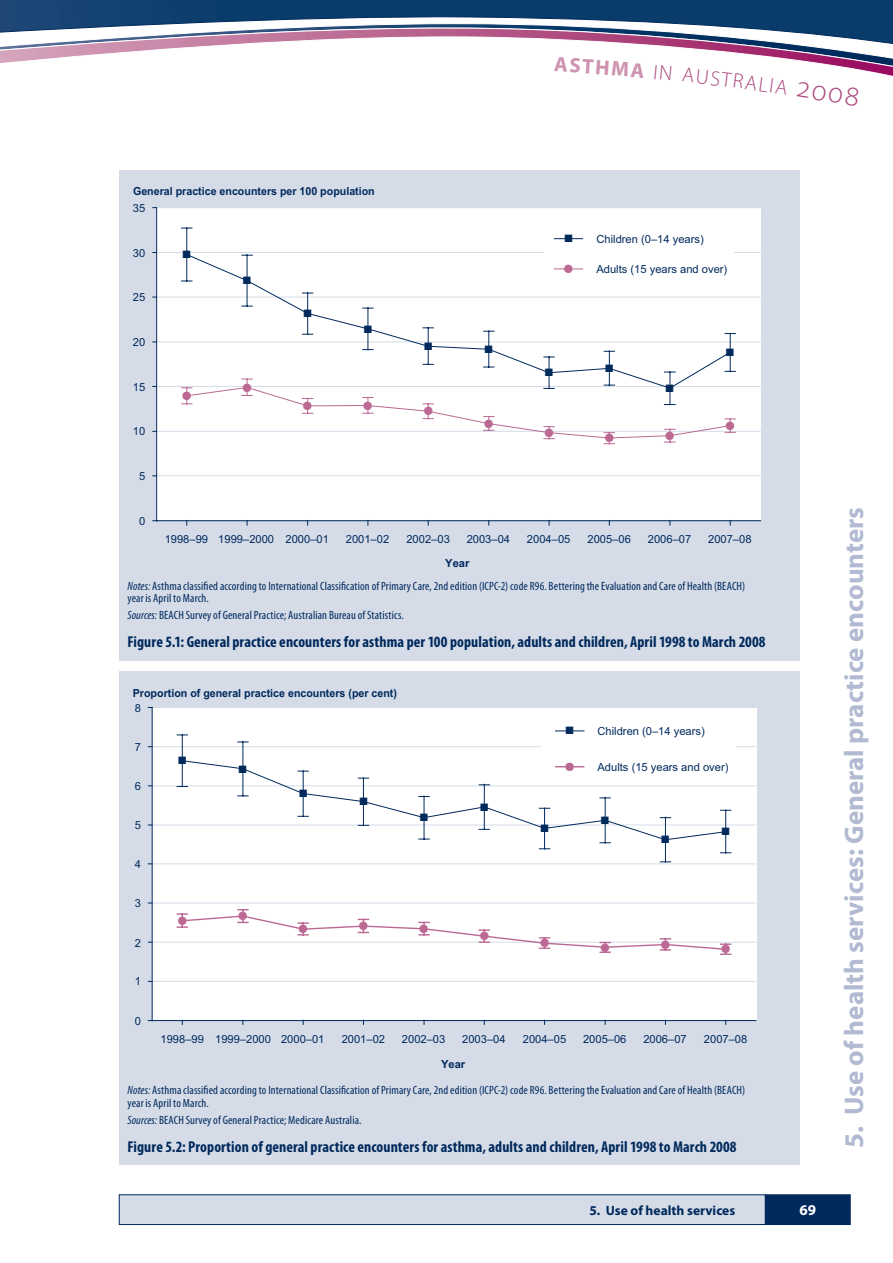
<style>
.page{position:relative;width:893px;height:1263px;background:#fff}
.page>*{position:absolute;margin:0;border:0;box-sizing:border-box;transform-origin:0 0}
.t1{font:700 27px "Myriad Pro";color:#b1bad2}
.t2{font:300 21px "Myriad Pro";color:#ad497e}
.t3{font:700 condensed 15.75px "Myriad Pro";letter-spacing:.005em;color:#00295c}
.t4{font:700 15px "Myriad Pro";color:#fff}
.t5{font:700 13.5px "Myriad Pro";color:#00295c}
.t6{font:condensed 12px/12.8px "Myriad Pro";letter-spacing:.01em;color:#00295c}
.t7{font:11.1px "Arial";color:#00295c}
.t8{font:700 11.1px "Arial";color:#00295c;scale:.96 1}
.t9{font:700 11.1px "Arial";color:#00295c}
.s1{font-style:italic}
</style>
<div class="page">
<img style="left:0;top:0;width:893px;height:14px">
<div style="left:766px;top:1195px;width:84px;height:29px;background:#00295c"></div>
<div style="left:765px;top:1194px;width:85px;height:31px;border:1px solid #00295c"></div>
<div style="left:119px;top:1195px;width:646px;height:29px;background:#d5dce8"></div>
<div style="left:119px;top:1194px;width:646px;height:31px;border:1px solid #00295c"></div>
<div style="left:119px;top:170px;width:680px;height:490px;background:#d5dce8"></div>
<div style="left:155px;top:207px;width:606px;height:315px;background:#fff"></div>
<div style="left:544px;top:221px;width:190px;height:67px;background:#fff"></div>
<div style="left:119px;top:671px;width:680px;height:493px;background:#d5dce8"></div>
<div style="left:151px;top:706px;width:605px;height:316px;background:#fff"></div>
<div style="left:541px;top:718px;width:195px;height:58px;background:#fff"></div>
<svg style="left:183px;top:251px;width:7px;height:7px"></svg>
<svg style="left:243px;top:277px;width:8px;height:7px"></svg>
<svg style="left:304px;top:310px;width:7px;height:7px"></svg>
<svg style="left:364px;top:325px;width:8px;height:8px"></svg>
<svg style="left:425px;top:342px;width:7px;height:8px"></svg>
<svg style="left:485px;top:345px;width:7px;height:8px"></svg>
<svg style="left:726px;top:349px;width:8px;height:7px"></svg>
<svg style="left:180px;top:365px;width:557px;height:80px;background:#faf9fa"></svg>
<svg style="left:554px;top:238px;width:29px;height:2px"></svg>
<svg style="left:554px;top:268px;width:29px;height:2px"></svg>
<svg style="left:179px;top:757px;width:7px;height:7px"></svg>
<svg style="left:239px;top:765px;width:7px;height:8px"></svg>
<svg style="left:299px;top:790px;width:8px;height:7px"></svg>
<svg style="left:360px;top:798px;width:7px;height:7px"></svg>
<svg style="left:420px;top:814px;width:8px;height:7px"></svg>
<svg style="left:481px;top:803px;width:7px;height:8px"></svg>
<svg style="left:541px;top:825px;width:7px;height:7px"></svg>
<svg style="left:601px;top:816px;width:8px;height:8px"></svg>
<svg style="left:662px;top:836px;width:7px;height:7px"></svg>
<svg style="left:722px;top:828px;width:7px;height:7px"></svg>
<svg style="left:175px;top:908px;width:558px;height:48px;background:#fbf7f9"></svg>
<svg style="left:555px;top:730px;width:29px;height:2px"></svg>
<svg style="left:555px;top:766px;width:29px;height:2px"></svg>
<svg style="left:0;top:14px;width:893px;height:63px"></svg>
<h2 class="t2" style="left:747px;top:69px;width:44px;rotate:8deg">alia</h2>
<p class="t8" style="left:133px;top:184px;width:253px">General practice encounters per 100 population</p>
<p class="t7" style="left:133px;top:201px;width:14px">35</p>
<p class="t7" style="left:133px;top:245px;width:14px">30</p>
<p class="t7" style="left:133px;top:290px;width:14px">25</p>
<p class="t7" style="left:133px;top:335px;width:14px">20</p>
<p class="t7" style="left:133px;top:380px;width:14px">15</p>
<p class="t7" style="left:133px;top:424px;width:14px">10</p>
<p class="t7" style="left:139px;top:469px;width:8px">5</p>
<p class="t7" style="left:139px;top:514px;width:8px">0</p>
<p class="t7" style="left:596px;top:231px;width:109px">Children (0–14 years)</p>
<p class="t7" style="left:596px;top:262px;width:132px">Adults (15 years and over)</p>
<p class="t7" style="left:165px;top:532px;width:166px">1998–99 1999–2000 2000–01</p>
<p class="t7" style="left:346px;top:532px;width:45px">2001–02</p>
<p class="t7" style="left:406px;top:532px;width:45px">2002–03</p>
<p class="t7" style="left:467px;top:532px;width:45px">2003–04</p>
<p class="t7" style="left:527px;top:532px;width:45px">2004–05</p>
<p class="t7" style="left:588px;top:532px;width:45px">2005–06</p>
<p class="t7" style="left:648px;top:532px;width:45px">2006–07</p>
<p class="t7" style="left:708px;top:532px;width:45px">2007–08</p>
<p class="t9" style="left:445px;top:556px;width:26px">Year</p>
<p class="t6" style="left:128px;top:579px;width:619px"><span class="s1">Notes:</span> Asthma classified according to International Classification of Primary Care, 2nd edition (ICPC-2) code R96. Bettering the Evaluation and Care of Health (BEACH) year is April to March.</p>
<p class="t6" style="left:128px;top:609px;width:278px"><span class="s1">Sources:</span> BEACH Survey of General Practice; Australian Bureau of Statistics.</p>
<h3 class="t3" style="left:128px;top:632px;width:639px">Figure 5.1: General practice encounters for asthma per 100 population, adults and children, April 1998 to March 2008</h3>
<p class="t8" style="left:133px;top:686px;width:277px">Proportion of general practice encounters (per cent)</p>
<p class="t7" style="left:135px;top:701px;width:8px">8</p>
<p class="t7" style="left:135px;top:740px;width:8px">7</p>
<p class="t7" style="left:135px;top:779px;width:8px">6</p>
<p class="t7" style="left:135px;top:818px;width:8px">5</p>
<p class="t7" style="left:135px;top:857px;width:8px">4</p>
<p class="t7" style="left:135px;top:896px;width:8px">3</p>
<p class="t7" style="left:135px;top:935px;width:8px">2</p>
<p class="t7" style="left:135px;top:974px;width:8px">1</p>
<p class="t7" style="left:135px;top:1013px;width:8px">0</p>
<p class="t7" style="left:597px;top:724px;width:109px">Children (0–14 years)</p>
<p class="t7" style="left:597px;top:760px;width:132px">Adults (15 years and over)</p>
<p class="t7" style="left:161px;top:1032px;width:165px">1998–99 1999–2000 2000–01</p>
<p class="t7" style="left:342px;top:1032px;width:45px">2001–02</p>
<p class="t7" style="left:402px;top:1032px;width:45px">2002–03</p>
<p class="t7" style="left:462px;top:1032px;width:45px">2003–04</p>
<p class="t7" style="left:523px;top:1032px;width:45px">2004–05</p>
<p class="t7" style="left:583px;top:1032px;width:45px">2005–06</p>
<p class="t7" style="left:643px;top:1032px;width:45px">2006–07</p>
<p class="t7" style="left:704px;top:1032px;width:45px">2007–08</p>
<p class="t9" style="left:441px;top:1057px;width:26px">Year</p>
<p class="t6" style="left:128px;top:1083px;width:619px"><span class="s1">Notes:</span> Asthma classified according to International Classification of Primary Care, 2nd edition (ICPC-2) code R96. Bettering the Evaluation and Care of Health (BEACH) year is April to March.</p>
<p class="t6" style="left:128px;top:1113px;width:235px"><span class="s1">Sources:</span> BEACH Survey of General Practice; Medicare Australia.</p>
<h3 class="t3" style="left:128px;top:1136px;width:610px">Figure 5.2: Proportion of general practice encounters for asthma, adults and children, April 1998 to March 2008</h3>
<p class="t5" style="left:589px;top:1201px;width:147px">5. Use of health services</p>
<p class="t4" style="left:800px;top:1200px;width:18px">69</p>
<h1 class="t1" style="left:836px;top:1148px;width:643px;rotate:-90deg">5. Use of health services: General practice encounters</h1>
</div>
